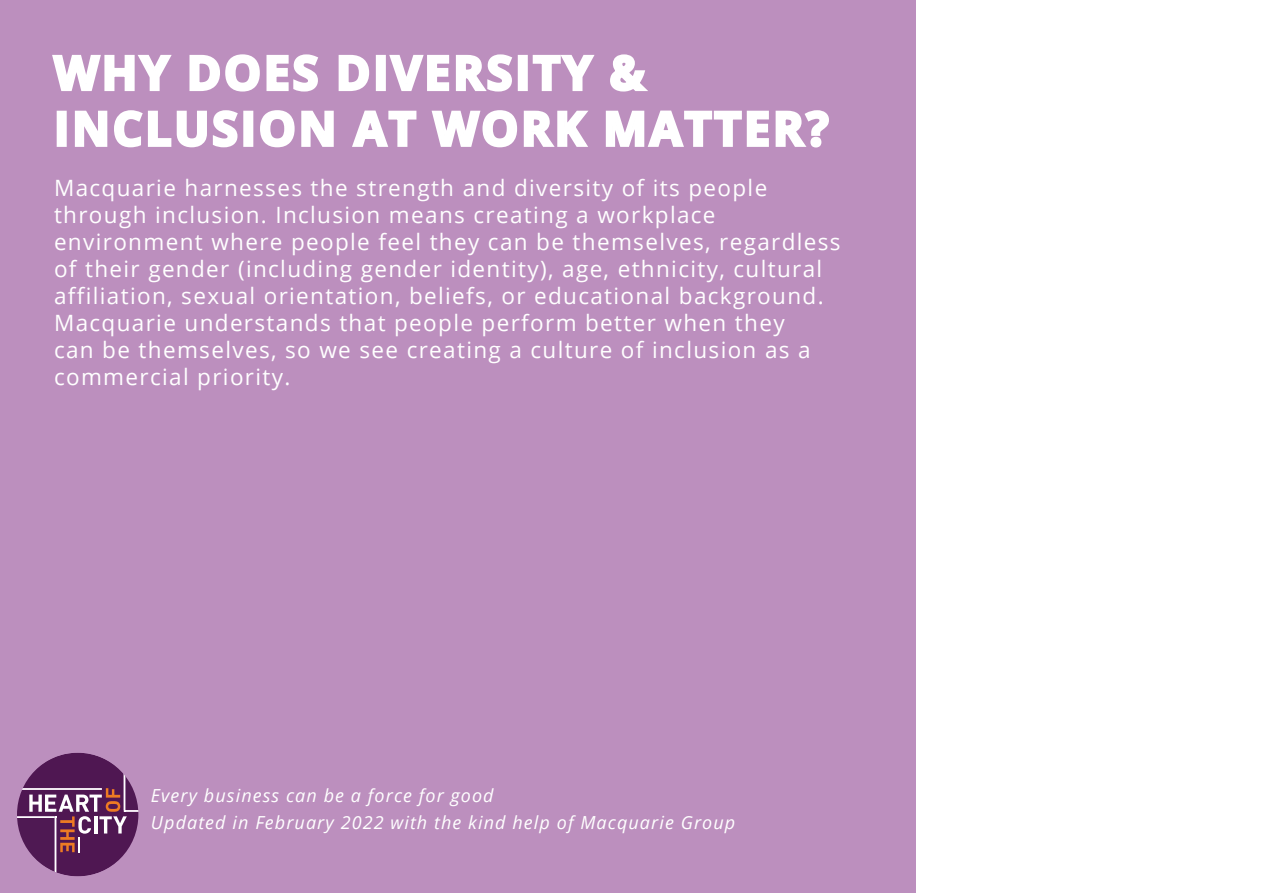
<style>
.page{position:relative;width:1263px;height:893px;background:#fff}
.page>*{position:absolute;margin:0;border:0;box-sizing:border-box;transform-origin:0 0}
.t1{font:700 46.5px/55.8px "Open Sans";letter-spacing:.06em;color:#fff}
.t2{font:22.5px/27px "Open Sans";letter-spacing:.06em;color:#fff}
.t3{font:italic 18px/27px "Open Sans";letter-spacing:.06em;color:#fff}
</style>
<div class="page">
<div style="left:0;top:0;width:915px;height:893px;background:#bc8fbe"></div>
<svg style="left:610px;top:54px;width:38px;height:38px"></svg>
<svg style="left:52px;top:54px;width:543px;height:94px"></svg>
<svg style="left:605px;top:110px;width:224px;height:38px"></svg>
<svg style="left:17px;top:753px;width:121px;height:123px"></svg>
<h1 class="t1" style="left:54px;top:44px;width:776px">WHY DOES DIVERSITY &amp;<br>INCLUSION AT WORK MATTER?</h1>
<p class="t2" style="left:54px;top:174px;width:788px">Macquarie harnesses the strength and diversity of its people through inclusion. Inclusion means creating a workplace environment where people feel they can be themselves, regardless of their gender (including gender identity), age, ethnicity, cultural affiliation, sexual orientation, beliefs, or educational background.<br>Macquarie understands that people perform better when they<br>can be themselves, so we see creating a culture of inclusion as a commercial priority.</p>
<p class="t3" style="left:151px;top:782px;width:586px">Every business can be a force for good<br>Updated in February 2022 with the kind help of Macquarie Group</p>
</div>
